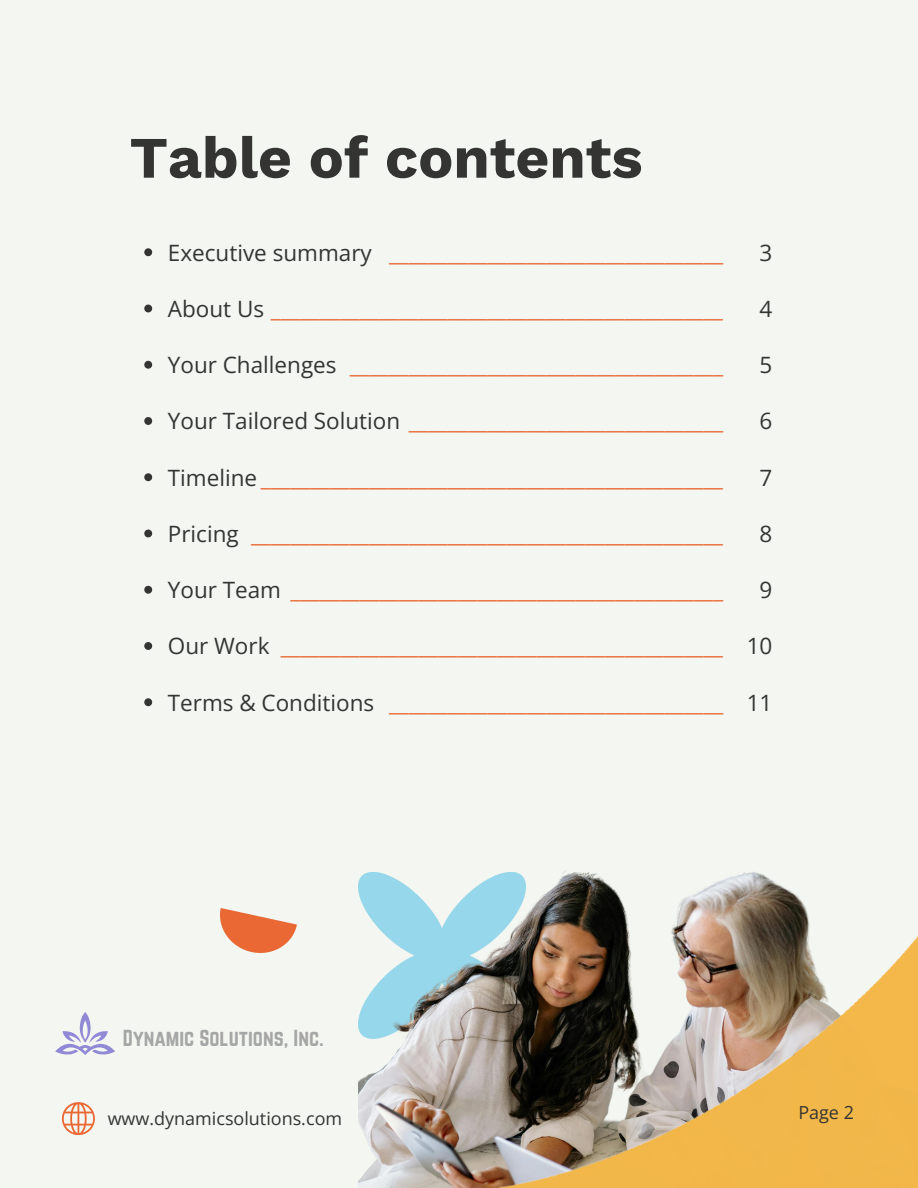
<style>
.page{position:relative;width:918px;height:1188px;background:#f4f7f1}
.page>*{position:absolute;margin:0;border:0;box-sizing:border-box;transform-origin:0 0}
.t1{font:700 58.65px "Work Sans";color:#343433}
.t2{font:22.5px "Open Sans";color:#ea6834}
.t3{font:22.5px "Open Sans";color:#343433}
.t4{font:20.25px "Norwester";color:#a6a6a6}
.t5{font:18px "Open Sans";color:#343433}
.s1{color:#343433}
</style>
<div class="page">
<svg style="left:62px;top:1102px;width:33px;height:33px"></svg>
<img style="left:359px;top:872px;width:127px;height:316px">
<svg style="left:144px;top:248px;width:8px;height:8px"></svg>
<svg style="left:144px;top:305px;width:8px;height:7px"></svg>
<svg style="left:144px;top:361px;width:8px;height:8px"></svg>
<svg style="left:144px;top:417px;width:8px;height:8px"></svg>
<svg style="left:144px;top:473px;width:8px;height:8px"></svg>
<svg style="left:144px;top:530px;width:8px;height:7px"></svg>
<svg style="left:144px;top:586px;width:8px;height:8px"></svg>
<svg style="left:144px;top:642px;width:8px;height:8px"></svg>
<svg style="left:144px;top:698px;width:8px;height:8px"></svg>
<img style="left:486px;top:871px;width:432px;height:317px">
<img style="left:220px;top:909px;width:77px;height:43px">
<svg style="left:55px;top:1012px;width:60px;height:43px"></svg>
<p class="t1" style="left:130px;top:123px;width:515px">Table of contents</p>
<h1 class="t3" style="left:168px;top:237px;width:205px">Executive summary</h1>
<p class="t2" style="left:168px;top:293px;width:557px"><span class="s1">About Us</span> ______________________________________________</p>
<p class="t3" style="left:168px;top:349px;width:170px">Your Challenges</p>
<p class="t2" style="left:168px;top:405px;width:557px"><span class="s1">Your Tailored Solution</span> ________________________________</p>
<p class="t2" style="left:168px;top:462px;width:557px"><span class="s1">Timeline</span> _______________________________________________</p>
<p class="t3" style="left:168px;top:518px;width:72px">Pricing</p>
<p class="t2" style="left:168px;top:574px;width:557px"><span class="s1">Your Team</span> ____________________________________________</p>
<p class="t3" style="left:168px;top:630px;width:103px">Our Work</p>
<p class="t3" style="left:168px;top:687px;width:208px">Terms &amp; Conditions</p>
<p class="t2" style="left:389px;top:237px;width:336px">__________________________________</p>
<p class="t2" style="left:350px;top:349px;width:375px">______________________________________</p>
<p class="t2" style="left:251px;top:518px;width:473px">________________________________________________</p>
<p class="t2" style="left:281px;top:630px;width:444px">_____________________________________________</p>
<p class="t2" style="left:389px;top:687px;width:336px">__________________________________</p>
<p class="t3" style="left:760px;top:237px;width:14px">3</p>
<p class="t3" style="left:760px;top:293px;width:14px">4</p>
<p class="t3" style="left:760px;top:349px;width:14px">5</p>
<p class="t3" style="left:760px;top:405px;width:14px">6</p>
<p class="t3" style="left:760px;top:462px;width:14px">7</p>
<p class="t3" style="left:760px;top:518px;width:14px">8</p>
<p class="t3" style="left:760px;top:574px;width:14px">9</p>
<p class="t3" style="left:747px;top:630px;width:27px">10</p>
<p class="t3" style="left:747px;top:687px;width:27px">11</p>
<p class="t4" style="left:123px;top:1025px;width:203px">Dynamic Solutions, Inc.</p>
<p class="t5" style="left:108px;top:1106px;width:236px">www.dynamicsolutions.com</p>
<h2 class="t5" style="left:798px;top:1100px;width:57px">Page 2</h2>
</div>
